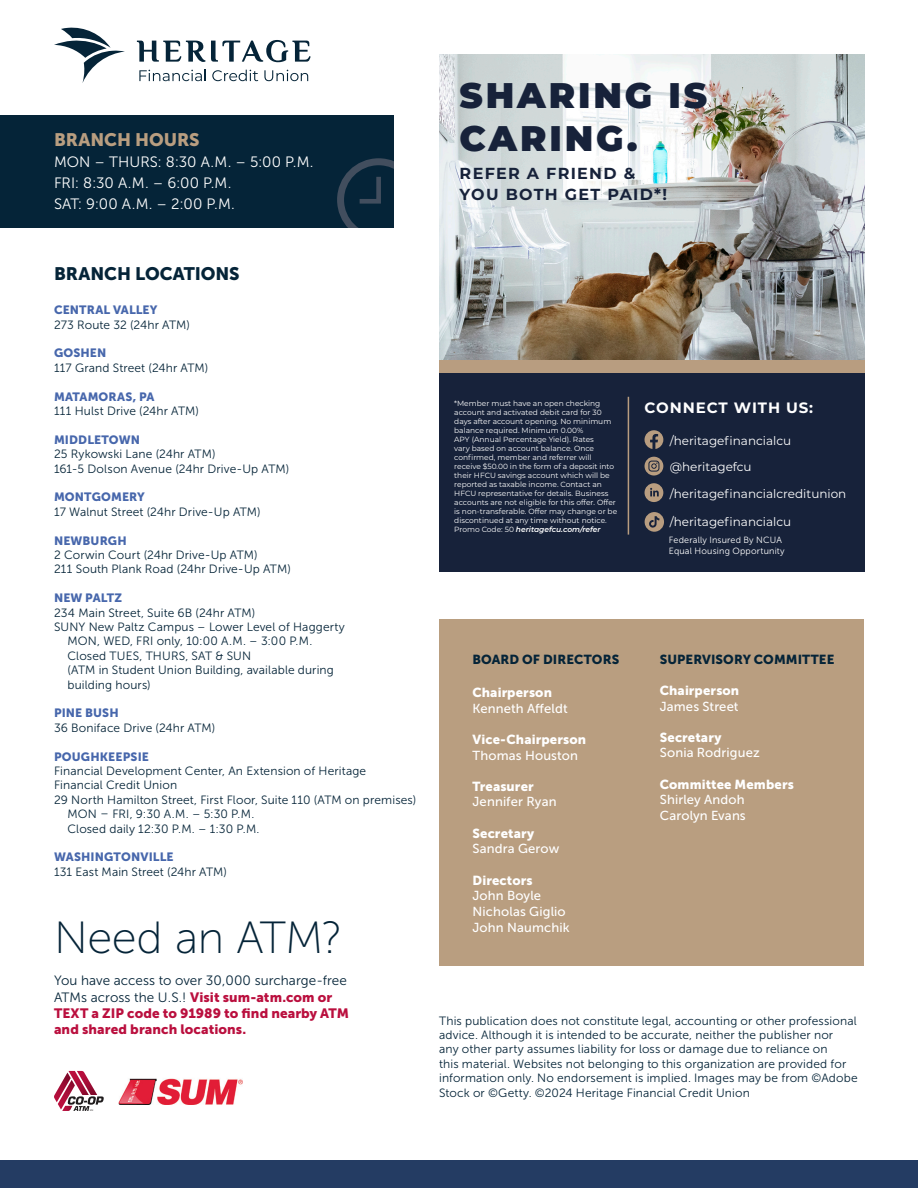
<style>
.page{position:relative;width:918px;height:1188px;background:#fff}
.page>*{position:absolute;margin:0;border:0;box-sizing:border-box;transform-origin:0 0}
.t1{font:45px "Museo Sans 100";letter-spacing:-.01em;color:#052438}
.t2{font:900 35.55px/42.8px "Montserrat";letter-spacing:.08em;color:#17223a}
.t3{font:18px "Museo Sans 900";letter-spacing:-.005em;color:#052438}
.t4{font:18px "Museo Sans 900";letter-spacing:-.005em;color:#b99e80}
.t5{font:700 15.9px/20.5px "Montserrat";letter-spacing:.08em;color:#17223a}
.t6{font:15px "Museo Sans 300";letter-spacing:.005em;color:#fff}
.t7{font:700 15px "Montserrat";letter-spacing:.06em;color:#fff}
.t8{font:13.5px/16.2px "Museo Sans 900";letter-spacing:.005em;color:#ba0f3e}
.t9{font:13.05px "Museo Sans 500";letter-spacing:.01em;color:#fff}
.t10{font:13.05px "Museo Sans 900";letter-spacing:.01em;color:#fff}
.t11{font:13.05px "Museo Sans 900";letter-spacing:.005em;color:#052438}
.t12{font:12px/14.4px "Museo Sans 300";letter-spacing:.01em;color:#052438}
.t13{font:12px "Museo Sans 900";letter-spacing:.01em;color:#4767ac}
.t14{font:12px "Montserrat";color:#fff}
.t15{font:9px "Museo Sans 300";letter-spacing:.02em;color:#fff}
.t16{font:7.5px/9px "Montserrat";color:#fff}
.s1{font-family:"Museo Sans 300";color:#052438}
.s2{font-weight:600;font-style:italic}
</style>
<div class="page">
<div style="left:0;top:115px;width:393px;height:112px;background:#052438"></div>
<svg style="left:337px;top:158px;width:56px;height:69px"></svg>
<div style="left:439px;top:361px;width:426px;height:211px;background:#17223a"></div>
<img style="left:439px;top:54px;width:426px;height:306px">
<svg style="left:645px;top:457px;width:18px;height:19px"></svg>
<svg style="left:645px;top:430px;width:18px;height:19px"></svg>
<svg style="left:645px;top:483px;width:18px;height:19px"></svg>
<div style="left:439px;top:360px;width:426px;height:13px;background:#b89d80"></div>
<hr style="left:628px;top:397px;width:1px;height:138px;background:#b89d80">
<svg style="left:645px;top:512px;width:19px;height:20px"></svg>
<svg style="left:54px;top:27px;width:71px;height:56px"></svg>
<svg style="left:137px;top:41px;width:68px;height:21px"></svg>
<svg style="left:211px;top:40px;width:100px;height:22px"></svg>
<svg style="left:139px;top:70px;width:67px;height:11px"></svg>
<svg style="left:212px;top:70px;width:46px;height:11px"></svg>
<svg style="left:264px;top:70px;width:44px;height:11px"></svg>
<div style="left:0;top:1160px;width:918px;height:28px;background:#243c63"></div>
<img style="left:118px;top:1078px;width:125px;height:27px">
<svg style="left:54px;top:1071px;width:50px;height:40px"></svg>
<div style="left:440px;top:620px;width:424px;height:346px;background:#b99e80"></div>
<p class="t4" style="left:54px;top:130px;width:147px">BRANCH HOURS</p>
<p class="t6" style="left:54px;top:154px;width:261px">MON – THURS: 8:30 A.M. – 5:00 P.M.</p>
<p class="t6" style="left:54px;top:175px;width:179px">FRI: 8:30 A.M. – 6:00 P.M.</p>
<p class="t6" style="left:54px;top:196px;width:182px">SAT: 9:00 A.M. – 2:00 P.M.</p>
<p class="t3" style="left:54px;top:264px;width:187px">BRANCH LOCATIONS</p>
<p class="t13" style="left:54px;top:303px;width:105px">CENTRAL VALLEY</p>
<p class="t12" style="left:54px;top:317px;width:137px">273 Route 32 (24hr ATM)</p>
<p class="t13" style="left:54px;top:346px;width:54px">GOSHEN</p>
<p class="t12" style="left:54px;top:361px;width:156px">117 Grand Street (24hr ATM)</p>
<p class="t13" style="left:54px;top:390px;width:102px">MATAMORAS, PA</p>
<p class="t12" style="left:54px;top:404px;width:147px">111 Hulst Drive (24hr ATM)</p>
<p class="t13" style="left:54px;top:433px;width:88px">MIDDLETOWN</p>
<p class="t12" style="left:54px;top:447px;width:163px">25 Rykowski Lane (24hr ATM)</p>
<p class="t12" style="left:54px;top:461px;width:237px">161-5 Dolson Avenue (24hr Drive-Up ATM)</p>
<p class="t13" style="left:54px;top:490px;width:92px">MONTGOMERY</p>
<p class="t12" style="left:54px;top:505px;width:208px">17 Walnut Street (24hr Drive-Up ATM)</p>
<p class="t13" style="left:54px;top:534px;width:74px">NEWBURGH</p>
<p class="t12" style="left:54px;top:548px;width:205px">2 Corwin Court (24hr Drive-Up ATM)</p>
<p class="t12" style="left:54px;top:562px;width:238px">211 South Plank Road (24hr Drive-Up ATM)</p>
<p class="t13" style="left:54px;top:591px;width:70px">NEW PALTZ</p>
<p class="t12" style="left:54px;top:605px;width:203px">234 Main Street, Suite 6B (24hr ATM)</p>
<p class="t12" style="left:54px;top:620px;width:292px">SUNY New Paltz Campus – Lower Level of Haggerty</p>
<p class="t12" style="left:68px;top:634px;width:246px">MON, WED, FRI only, 10:00 A.M. – 3:00 P.M.</p>
<p class="t12" style="left:68px;top:649px;width:185px">Closed TUES, THURS, SAT &amp; SUN</p>
<p class="t12" style="left:68px;top:663px;width:268px">(ATM in Student Union Building, available during building hours)</p>
<p class="t13" style="left:54px;top:706px;width:66px">PINE BUSH</p>
<p class="t12" style="left:54px;top:721px;width:163px">36 Boniface Drive (24hr ATM)</p>
<p class="t13" style="left:54px;top:750px;width:96px">POUGHKEEPSIE</p>
<p class="t12" style="left:54px;top:764px;width:314px">Financial Development Center, An Extension of Heritage<br>Financial Credit Union</p>
<p class="t12" style="left:54px;top:793px;width:364px">29 North Hamilton Street, First Floor, Suite 110 (ATM on premises)</p>
<p class="t12" style="left:68px;top:807px;width:188px">MON – FRI, 9:30 A.M. – 5:30 P.M.</p>
<p class="t12" style="left:68px;top:821px;width:194px">Closed daily 12:30 P.M. – 1:30 P.M.</p>
<p class="t13" style="left:54px;top:850px;width:121px">WASHINGTONVILLE</p>
<p class="t12" style="left:54px;top:865px;width:174px">131 East Main Street (24hr ATM)</p>
<p class="t1" style="left:54px;top:914px;width:290px">Need an ATM?</p>
<p class="t8" style="left:54px;top:972px;width:297px"><span class="s1">You have access to over 30,000 surcharge-free ATMs across the U.S.!</span> Visit sum-atm.com or TEXT a ZIP code to 91989 to find nearby ATM and shared branch locations.</p>
<p class="t2" style="left:460px;top:72px;width:249px">SHARING IS<br>CARING.</p>
<p class="t5" style="left:460px;top:162px;width:209px">REFER A FRIEND &amp;<br>YOU BOTH GET PAID*!</p>
<p class="t16" style="left:454px;top:399px;width:165px">*Member must have an open checking account and activated debit card for 30 days after account opening. No minimum balance required. Minimum 0.00%<br>APY (Annual Percentage Yield). Rates<br>vary based on account balance. Once confirmed, member and referrer will receive $50.00 in the form of a deposit into their HFCU savings account which will be reported as taxable income. Contact an HFCU representative for details. Business accounts are not eligible for this offer. Offer is non-transferable. Offer may change or be discontinued at any time without notice.<br>Promo Code: 50 <span class="s2">heritagefcu.com/refer</span></p>
<p class="t7" style="left:645px;top:397px;width:170px">CONNECT WITH US:</p>
<p class="t14" style="left:670px;top:432px;width:123px">/heritagefinancialcu</p>
<p class="t14" style="left:670px;top:458px;width:83px">@heritagefcu</p>
<p class="t14" style="left:670px;top:486px;width:178px">/heritagefinancialcreditunion</p>
<p class="t14" style="left:670px;top:513px;width:123px">/heritagefinancialcu</p>
<p class="t15" style="left:669px;top:535px;width:115px">Federally Insured By NCUA</p>
<p class="t15" style="left:669px;top:546px;width:117px">Equal Housing Opportunity</p>
<p class="t11" style="left:472px;top:652px;width:148px">BOARD OF DIRECTORS</p>
<p class="t10" style="left:472px;top:685px;width:81px">Chairperson</p>
<p class="t9" style="left:472px;top:701px;width:97px">Kenneth Affeldt</p>
<p class="t10" style="left:472px;top:732px;width:115px">Vice-Chairperson</p>
<p class="t9" style="left:472px;top:748px;width:107px">Thomas Houston</p>
<p class="t10" style="left:472px;top:779px;width:63px">Treasurer</p>
<p class="t9" style="left:472px;top:795px;width:86px">Jennifer Ryan</p>
<p class="t10" style="left:472px;top:826px;width:63px">Secretary</p>
<p class="t9" style="left:472px;top:842px;width:88px">Sandra Gerow</p>
<p class="t10" style="left:472px;top:873px;width:62px">Directors</p>
<p class="t9" style="left:472px;top:889px;width:70px">John Boyle</p>
<p class="t9" style="left:472px;top:904px;width:95px">Nicholas Giglio</p>
<p class="t9" style="left:472px;top:920px;width:99px">John Naumchik</p>
<p class="t11" style="left:660px;top:652px;width:176px">SUPERVISORY COMMITTEE</p>
<p class="t10" style="left:660px;top:683px;width:81px">Chairperson</p>
<p class="t9" style="left:660px;top:699px;width:80px">James Street</p>
<p class="t10" style="left:660px;top:730px;width:63px">Secretary</p>
<p class="t9" style="left:660px;top:746px;width:102px">Sonia Rodriguez</p>
<p class="t10" style="left:660px;top:777px;width:136px">Committee Members</p>
<p class="t9" style="left:660px;top:793px;width:86px">Shirley Andoh</p>
<p class="t9" style="left:660px;top:808px;width:88px">Carolyn Evans</p>
<p class="t12" style="left:439px;top:1013px;width:420px">This publication does not constitute legal, accounting or other professional advice. Although it is intended to be accurate, neither the publisher nor<br>any other party assumes liability for loss or damage due to reliance on<br>this material. Websites not belonging to this organization are provided for information only. No endorsement is implied. Images may be from ©Adobe Stock or ©Getty. ©2024 Heritage Financial Credit Union</p>
</div>
